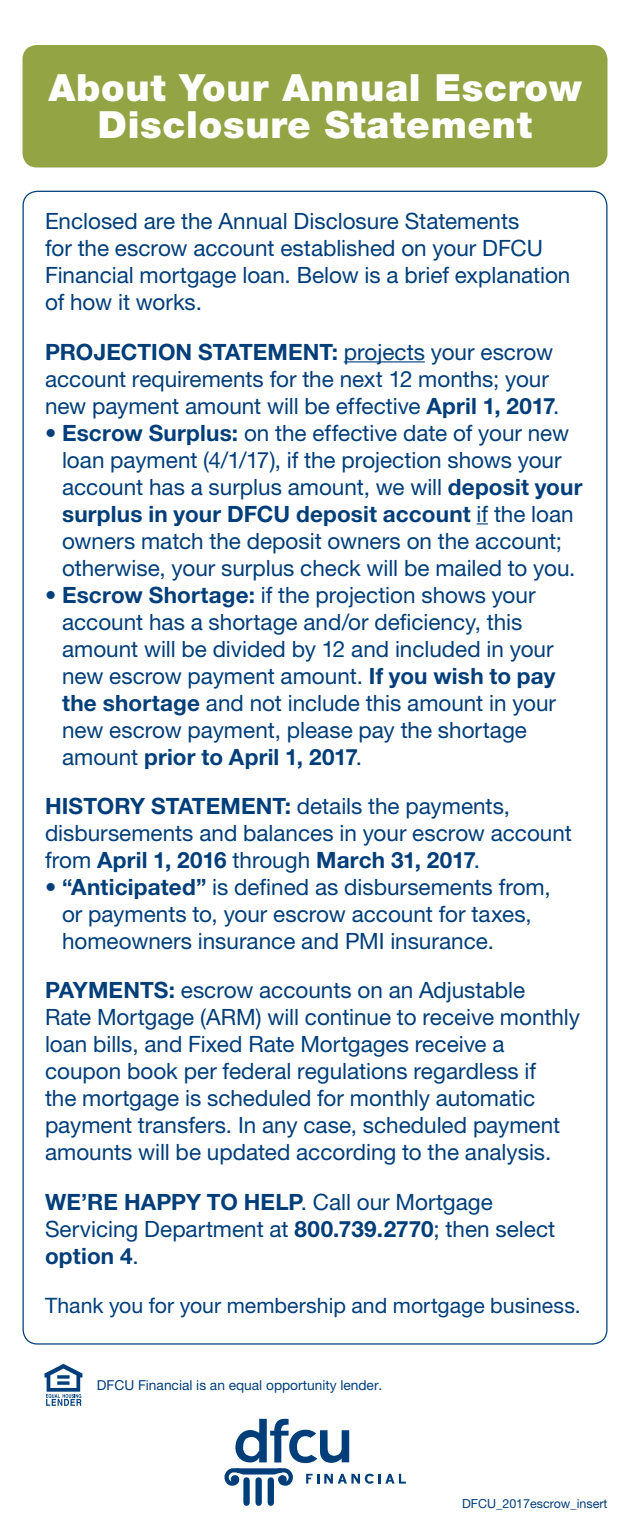
<style>
.page{position:relative;width:630px;height:1530px;background:#fff}
.page>*{position:absolute;margin:0;border:0;box-sizing:border-box;transform-origin:0 0}
.t1{font:900 37.5px/37.5px "Helvetica Neue LT Std";letter-spacing:.02em;color:#fff;text-align:center}
.t2{font:22.5px/27px "Helvetica Neue LT Std";color:#003e7a}
.t3{font:21.25px "Helvetica Neue LT Std";color:#003e7a}
.Body{font:13.75px "Helvetica Neue LT Std";color:#003e7a}
.t4{font:12.5px "Helvetica Neue LT Std";color:#003e7a}
.s1{font-weight:700}
</style>
<div class="page">
<hr style="left:344px;top:361px;width:81px;height:1px;background:#003e7a">
<div style="left:22px;top:45px;width:586px;height:123px;background:#93a445;border-radius:14px"></div>
<svg style="left:44px;top:1364px;width:38px;height:42px"></svg>
<div style="left:243px;top:1480px;width:7px;height:23px;background:#003e7a"></div>
<div style="left:255px;top:1480px;width:7px;height:23px;background:#003e7a"></div>
<div style="left:268px;top:1480px;width:6px;height:23px;background:#003e7a"></div>
<svg style="left:224px;top:1419px;width:182px;height:69px"></svg>
<p class="t1" style="left:48px;top:69px;width:535px">About Your Annual Escrow<br>Disclosure Statement</p>
<p class="t2" style="left:45px;top:207px;width:527px">Enclosed are the Annual Disclosure Statements<br>for the escrow account established on your DFCU Financial mortgage loan. Below is a brief explanation of how it works.</p>
<p class="t2" style="left:45px;top:338px;width:516px"><span class="s1">PROJECTION STATEMENT:</span> projects your escrow account requirements for the next 12 months; your new payment amount will be effective <span class="s1">April 1, 2017</span>.</p>
<p class="t2" style="left:62px;top:419px;width:522px;text-indent:-17px">• <span class="s1">Escrow Surplus:</span> on the effective date of your new loan payment (4/1/17), if the projection shows your account has a surplus amount, we will <span class="s1">deposit your surplus in your DFCU deposit account</span> if the loan owners match the deposit owners on the account; otherwise, your surplus check will be mailed to you.</p>
<p class="t2" style="left:62px;top:581px;width:496px;text-indent:-17px">• <span class="s1">Escrow Shortage:</span> if the projection shows your account has a shortage and/or deficiency, this amount will be divided by 12 and included in your new escrow payment amount. <span class="s1">If you wish to pay the shortage</span> and not include this amount in your new escrow payment, please pay the shortage amount <span class="s1">prior to April 1, 2017</span>.</p>
<p class="t2" style="left:45px;top:792px;width:528px"><span class="s1">HISTORY STATEMENT:</span> details the payments, disbursements and balances in your escrow account from <span class="s1">April 1, 2016</span> through <span class="s1">March 31, 2017</span>.</p>
<p class="t2" style="left:62px;top:873px;width:490px;text-indent:-17px">• <span class="s1">“Anticipated”</span> is defined as disbursements from, or payments to, your escrow account for taxes, homeowners insurance and PMI insurance.</p>
<p class="t2" style="left:45px;top:977px;width:537px"><span class="s1">PAYMENTS:</span> escrow accounts on an Adjustable<br>Rate Mortgage (ARM) will continue to receive monthly loan bills, and Fixed Rate Mortgages receive a coupon book per federal regulations regardless if<br>the mortgage is scheduled for monthly automatic payment transfers. In any case, scheduled payment amounts will be updated according to the analysis.</p>
<p class="t2" style="left:45px;top:1188px;width:512px"><span class="s1">WE’RE HAPPY TO HELP</span>. Call our Mortgage<br>Servicing Department at <span class="s1">800.739.2770</span>; then select <span class="s1">option 4</span>.</p>
<p class="t3" style="left:45px;top:1293px;width:537px">Thank you for your membership and mortgage business.</p>
<p class="Body" style="left:97px;top:1377px;width:287px">DFCU Financial is an equal opportunity lender.</p>
<p class="t4" style="left:462px;top:1496px;width:147px">DFCU_2017escrow_insert</p>
</div>
